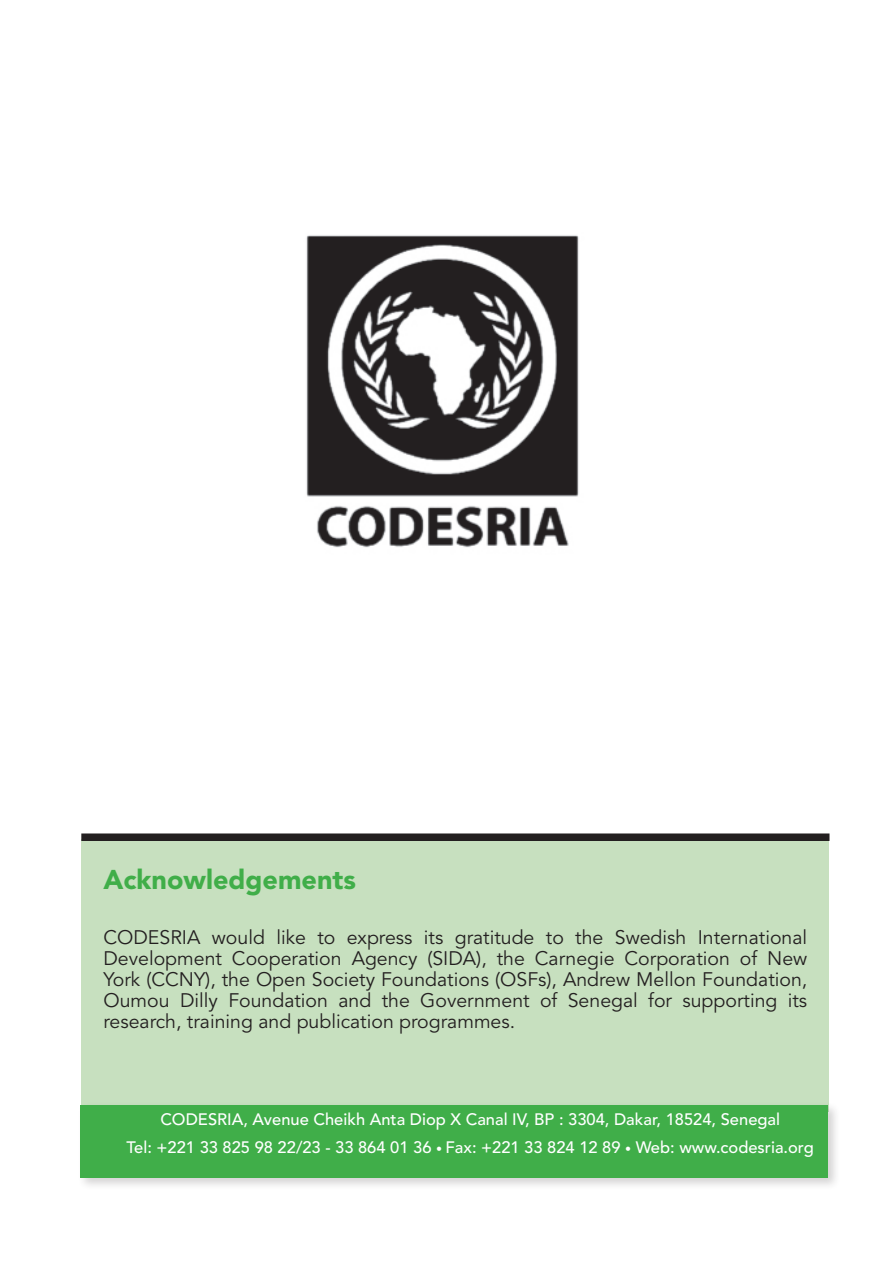
<style>
.page{position:relative;width:893px;height:1263px;background:#fff}
.page>*{position:absolute;margin:0;border:0;box-sizing:border-box;transform-origin:0 0}
.Titre{font:900 27px "Avenir";color:#40ae49}
.List_Paragraph{font:19.5px/21px "Avenir";color:#231f20;text-align:justify}
.Commentaire{font:500 16.5px "Avenir";color:#fff}
.s1{font-size:12px}
</style>
<div class="page">
<div style="left:81px;top:840px;width:747px;height:272px;background:#c7e0bf"></div>
<div style="left:77px;top:1102px;width:763px;height:88px;background:#231f20;opacity:.2"></div>
<div style="left:81px;top:1106px;width:747px;height:72px;background:#40ae49"></div>
<div style="left:81px;top:833px;width:748px;height:8px;background:#231f20"></div>
<img style="left:306px;top:235px;width:273px;height:313px">
<p class="Titre" style="left:104px;top:864px;width:254px">Acknowledgements</p>
<p class="List_Paragraph" style="left:104px;top:927px;width:705px">CODESRIA would like to express its gratitude to the Swedish International Development Cooperation Agency (SIDA), the Carnegie Corporation of New York (CCNY), the Open Society Foundations (OSFs), Andrew Mellon Foundation, Oumou Dilly Foundation and the Government of Senegal for supporting its research, training and publication programmes.</p>
<p class="Commentaire" style="left:160px;top:1109px;width:621px">CODESRIA, Avenue Cheikh Anta Diop X Canal IV, BP : 3304, Dakar, 18524, Senegal</p>
<p class="Commentaire" style="left:127px;top:1138px;width:689px">Tel: +221 33 825 98 22/23 - 33 864 01 36 <span class="s1">•</span> Fax: +221 33 824 12 89 <span class="s1">•</span> Web: www.codesria.org</p>
</div>
